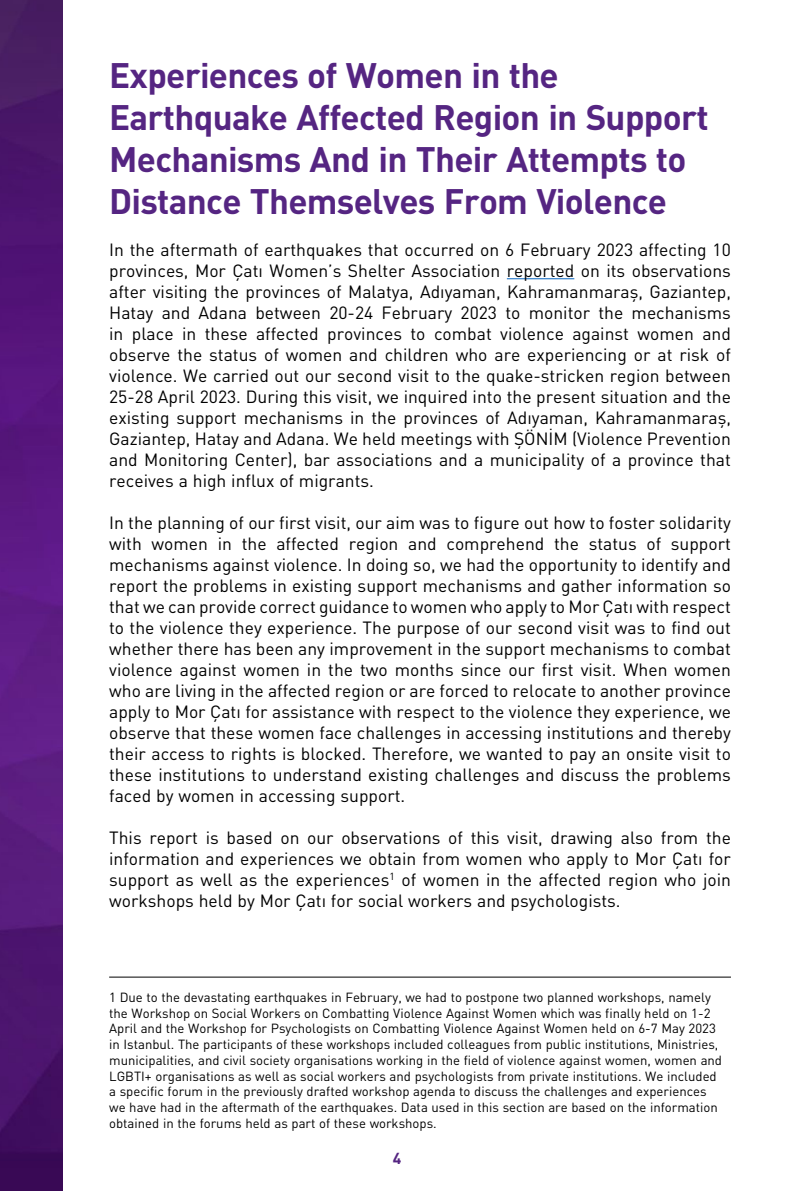
<style>
.page{position:relative;width:794px;height:1191px;background:#fff}
.page>*{position:absolute;margin:0;border:0;box-sizing:border-box;transform-origin:0 0}
.t1{font:700 35px/42px "DIN";letter-spacing:-.02em;color:#552582}
.t2{font:17.5px/21px "DIN";color:#000;text-align:justify}
.t3{font:700 15.75px "DIN";color:#552582}
.t4{font:13.12px/15.8px "DIN";color:#000}
</style>
<div class="page">
<hr style="left:507px;top:278px;width:67px;height:1px;background:#0563c1">
<hr style="left:109px;top:976px;width:622px;height:1px;background:#000">
<img style="left:0;top:0;width:63px;height:1191px">
<h1 class="t1" style="left:109px;top:53px;width:601px">Experiences of Women in the Earthquake Affected Region in Support Mechanisms And in Their Attempts to Distance Themselves From Violence</h1>
<p class="t2" style="left:109px;top:239px;width:623px">In the aftermath of earthquakes that occurred on 6 February 2023 affecting 10 provinces, Mor Çatı Women’s Shelter Association reported on its observations after visiting the provinces of Malatya, Adıyaman, Kahramanmaraş, Gaziantep, Hatay and Adana between 20-24 February 2023 to monitor the mechanisms in place in these affected provinces to combat violence against women and observe the status of women and children who are experiencing or at risk of violence. We carried out our second visit to the quake-stricken region between 25-28 April 2023. During this visit, we inquired into the present situation and the existing support mechanisms in the provinces of Adıyaman, Kahramanmaraş, Gaziantep, Hatay and Adana. We held meetings with ŞÖNİM (Violence Prevention and Monitoring Center), bar associations and a municipality of a province that receives a high influx of migrants.</p>
<p class="t2" style="left:109px;top:512px;width:623px">In the planning of our first visit, our aim was to figure out how to foster solidarity with women in the affected region and comprehend the status of support mechanisms against violence. In doing so, we had the opportunity to identify and report the problems in existing support mechanisms and gather information so that we can provide correct guidance to women who apply to Mor Çatı with respect to the violence they experience. The purpose of our second visit was to find out whether there has been any improvement in the support mechanisms to combat violence against women in the two months since our first visit. When women who are living in the affected region or are forced to relocate to another province apply to Mor Çatı for assistance with respect to the violence they experience, we observe that these women face challenges in accessing institutions and thereby their access to rights is blocked. Therefore, we wanted to pay an onsite visit to these institutions to understand existing challenges and discuss the problems faced by women in accessing support.</p>
<p class="t2" style="left:109px;top:827px;width:623px">This report is based on our observations of this visit, drawing also from the information and experiences we obtain from women who apply to Mor Çatı for support as well as the experiences<sup>1</sup> of women in the affected region who join workshops held by Mor Çatı for social workers and psychologists.</p>
<p class="t4" style="left:109px;top:989px;width:614px">1 Due to the devastating earthquakes in February, we had to postpone two planned workshops, namely the Workshop on Social Workers on Combatting Violence Against Women which was finally held on 1-2<br>April and the Workshop for Psychologists on Combatting Violence Against Women held on 6-7 May 2023 in Istanbul. The participants of these workshops included colleagues from public institutions, Ministries, municipalities, and civil society organisations working in the field of violence against women, women and LGBTI+ organisations as well as social workers and psychologists from private institutions. We included a specific forum in the previously drafted workshop agenda to discuss the challenges and experiences we have had in the aftermath of the earthquakes. Data used in this section are based on the information obtained in the forums held as part of these workshops.</p>
<p class="t3" style="left:393px;top:1148px;width:10px">4</p>
</div>
